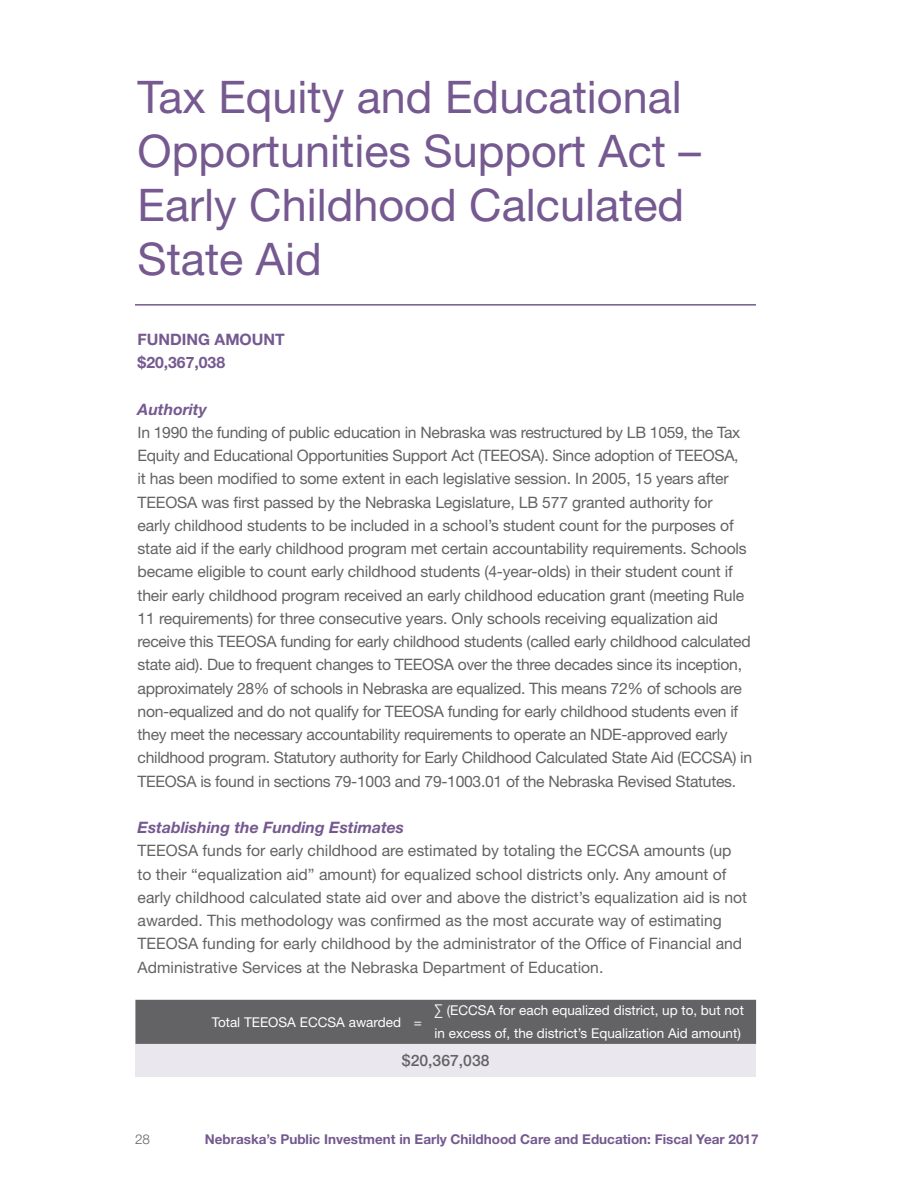
<style>
.page{position:relative;width:918px;height:1188px;background:#fff}
.page>*{position:absolute;margin:0;border:0;box-sizing:border-box;transform-origin:0 0}
.t1{font:45px/54px "Helvetica Neue LT Std";color:#755990}
.t2{font:15.75px/23.2px "Helvetica Neue LT Std";letter-spacing:-.01em;color:#636366}
.t3{font:italic 700 15.75px "Helvetica Neue LT Std";color:#755990}
.t4{font:700 15.75px/23.2px "Helvetica Neue LT Std";color:#755990}
.t5{font:500 15.75px "Helvetica Neue LT Std";color:#636366}
.t6{font:13.5px/22.5px "Helvetica Neue LT Std";color:#fff}
.t7{font:700 13.5px "Helvetica Neue LT Std";color:#755990}
.t8{font:300 13.5px "Helvetica Neue LT Std";color:#636366}
</style>
<div class="page">
<div style="left:135px;top:1000px;width:621px;height:44px;background:#636366"></div>
<div style="left:135px;top:1044px;width:621px;height:32px;background:#ebe7ef"></div>
<hr style="left:135px;top:304px;width:621px;height:2px;background:#755990">
<h1 class="t1" style="left:138px;top:69px;width:565px">Tax Equity and Educational<br>Opportunities Support Act –<br>Early Childhood Calculated<br>State Aid</h1>
<p class="t4" style="left:138px;top:327px;width:149px">FUNDING AMOUNT $20,367,038</p>
<p class="t3" style="left:138px;top:399px;width:71px">Authority</p>
<p class="t2" style="left:138px;top:420px;width:616px">In 1990 the funding of public education in Nebraska was restructured by LB 1059, the Tax Equity and Educational Opportunities Support Act (TEEOSA). Since adoption of TEEOSA,<br>it has been modified to some extent in each legislative session. In 2005, 15 years after TEEOSA was first passed by the Nebraska Legislature, LB 577 granted authority for<br>early childhood students to be included in a school’s student count for the purposes of state aid if the early childhood program met certain accountability requirements. Schools became eligible to count early childhood students (4-year-olds) in their student count if their early childhood program received an early childhood education grant (meeting Rule 11 requirements) for three consecutive years. Only schools receiving equalization aid receive this TEEOSA funding for early childhood students (called early childhood calculated state aid). Due to frequent changes to TEEOSA over the three decades since its inception, approximately 28% of schools in Nebraska are equalized. This means 72% of schools are non-equalized and do not qualify for TEEOSA funding for early childhood students even if they meet the necessary accountability requirements to operate an NDE-approved early childhood program. Statutory authority for Early Childhood Calculated State Aid (ECCSA) in TEEOSA is found in sections 79-1003 and 79-1003.01 of the Nebraska Revised Statutes.</p>
<p class="t3" style="left:138px;top:818px;width:268px">Establishing the Funding Estimates</p>
<p class="t2" style="left:138px;top:839px;width:611px">TEEOSA funds for early childhood are estimated by totaling the ECCSA amounts (up to their “equalization aid” amount) for equalized school districts only. Any amount of early childhood calculated state aid over and above the district’s equalization aid is not awarded. This methodology was confirmed as the most accurate way of estimating TEEOSA funding for early childhood by the administrator of the Office of Financial and Administrative Services at the Nebraska Department of Education.</p>
<p class="t6" style="left:212px;top:1010px;width:212px">Total TEEOSA ECCSA awarded =</p>
<p class="t6" style="left:435px;top:999px;width:311px">∑ (ECCSA for each equalized district, up to, but not in excess of, the district’s Equalization Aid amount)</p>
<p class="t5" style="left:402px;top:1051px;width:89px">$20,367,038</p>
<p class="t8" style="left:135px;top:1131px;width:17px">28</p>
<p class="t7" style="left:205px;top:1131px;width:555px">Nebraska’s Public Investment in Early Childhood Care and Education: Fiscal Year 2017</p>
</div>
